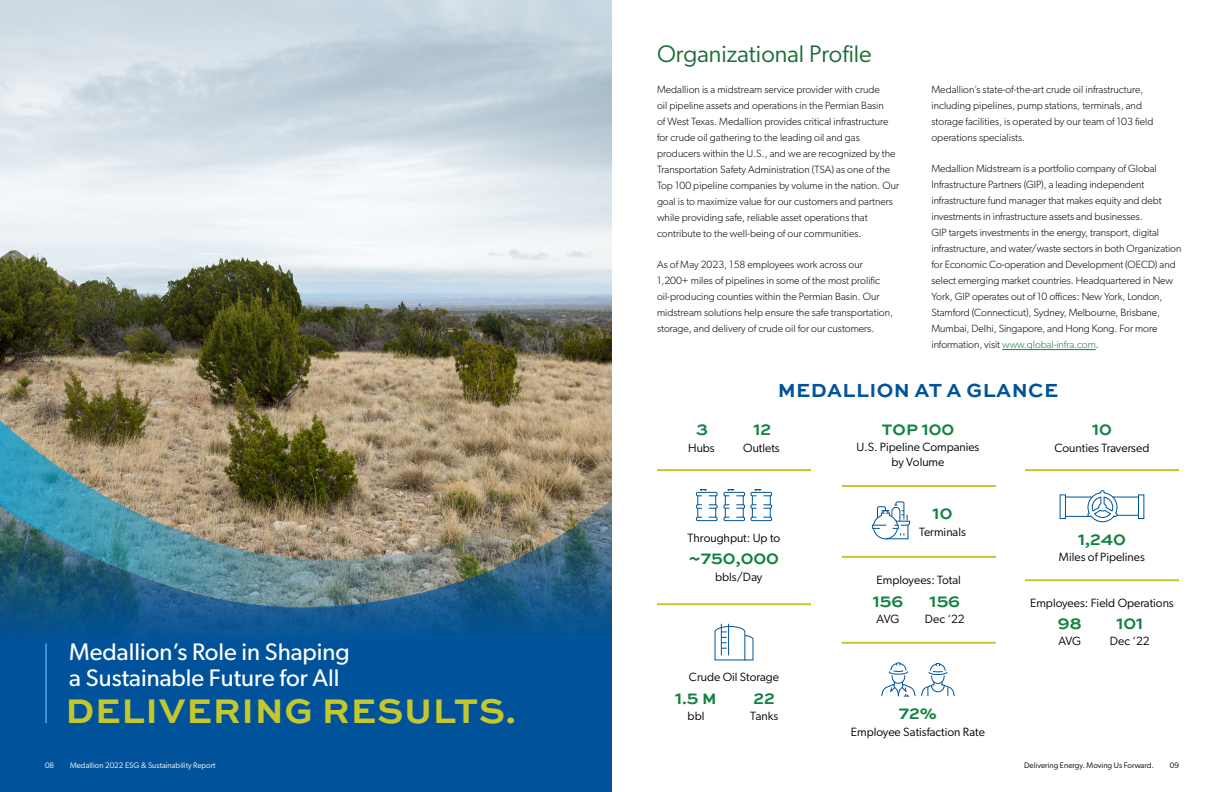
<style>
.page{position:relative;width:1224px;height:792px;background:#fff}
.page>*{position:absolute;margin:0;border:0;box-sizing:border-box;transform-origin:0 0}
.Header_1{font:700 36px "Sweet Sans Pro";letter-spacing:.02em;color:#c5c72e}
.Header_1_Tag{font:24px/26px "Gibson";color:#fff}
.Header_2{font:24px "Gibson";color:#1a6d37}
.Header_3{font:700 20px "Sweet Sans Pro";letter-spacing:.02em;color:#00539b}
.At_a_Glance_Number{font:700 16px "Sweet Sans Pro";color:#138141}
.At_a_Glance_Descript{font:12px/15px "Gibson";color:#000;text-align:center}
.Metric_Description{font:12px "Gibson";color:#000}
.Body_Copy{font:300 10.5px/16px "Gibson";color:#000}
.t1{font:8px "Gibson";color:#fff}
.t2{font:8px "Gibson";color:#000}
.s1{color:#138141}
</style>
<div class="page">
<img style="left:0;top:0;width:612px;height:367px">
<svg style="left:0;top:367px;width:612px;height:425px;background:#135993"></svg>
<img style="left:0;top:391px;width:612px;height:218px">
<hr style="left:45px;top:644px;width:2px;height:79px;background:#4392cf">
<hr style="left:1002px;top:349px;width:94px;height:1px;background:#138141">
<svg style="left:1066px;top:491px;width:72px;height:31px"></svg>
<div style="left:1060px;top:494px;width:6px;height:25px;border:1px solid #00539b"></div>
<div style="left:1138px;top:494px;width:6px;height:25px;border:1px solid #00539b"></div>
<hr style="left:842px;top:556px;width:154px;height:2px;background:#c5c72e">
<hr style="left:842px;top:642px;width:154px;height:2px;background:#c5c72e">
<svg style="left:872px;top:501px;width:38px;height:38px"></svg>
<svg style="left:881px;top:662px;width:74px;height:35px"></svg>
<hr style="left:842px;top:485px;width:154px;height:2px;background:#c5c72e">
<hr style="left:1025px;top:579px;width:154px;height:2px;background:#c5c72e">
<hr style="left:721px;top:624px;width:1px;height:31px;background:#00539b">
<hr style="left:728px;top:624px;width:1px;height:31px;background:#00539b">
<svg style="left:714px;top:625px;width:40px;height:35px"></svg>
<svg style="left:696px;top:489px;width:76px;height:32px"></svg>
<hr style="left:657px;top:603px;width:154px;height:2px;background:#c5c72e">
<hr style="left:657px;top:469px;width:154px;height:2px;background:#c5c72e">
<hr style="left:1025px;top:469px;width:154px;height:2px;background:#c5c72e">
<p class="Header_2" style="left:657px;top:39px;width:216px">Organizational Profile</p>
<p class="Body_Copy" style="left:657px;top:81px;width:244px">Medallion is a midstream service provider with crude<br>oil pipeline assets and operations in the Permian Basin<br>of West Texas. Medallion provides critical infrastructure for crude oil gathering to the leading oil and gas producers within the U.S., and we are recognized by the Transportation Safety Administration (TSA) as one of the Top 100 pipeline companies by volume in the nation. Our goal is to maximize value for our customers and partners while providing safe, reliable asset operations that contribute to the well-being of our communities.</p>
<p class="Body_Copy" style="left:657px;top:256px;width:238px">As of May 2023, 158 employees work across our 1,200+ miles of pipelines in some of the most prolific oil-producing counties within the Permian Basin. Our midstream solutions help ensure the safe transportation, storage, and delivery of crude oil for our customers.</p>
<p class="Body_Copy" style="left:932px;top:81px;width:224px">Medallion’s state-of-the-art crude oil infrastructure, including pipelines, pump stations, terminals, and storage facilities, is operated by our team of 103 field operations specialists.</p>
<p class="Body_Copy" style="left:932px;top:160px;width:251px">Medallion Midstream is a portfolio company of Global Infrastructure Partners (GIP), a leading independent infrastructure fund manager that makes equity and debt investments in infrastructure assets and businesses.<br>GIP targets investments in the energy, transport, digital infrastructure, and water/waste sectors in both Organization for Economic Co-operation and Development (OECD) and select emerging market countries. Headquartered in New York, GIP operates out of 10 offices: New York, London, Stamford (Connecticut), Sydney, Melbourne, Brisbane, Mumbai, Delhi, Singapore, and Hong Kong. For more information, visit <span class="s1">www.global-infra.com</span>.</p>
<p class="Header_3" style="left:778px;top:375px;width:282px">MEDALLION AT A GLANCE</p>
<p class="Header_1_Tag" style="left:69px;top:639px;width:282px">Medallion’s Role in Shaping a Sustainable Future for All</p>
<p class="Header_1" style="left:65px;top:684px;width:452px">DELIVERING RESULTS.</p>
<p class="At_a_Glance_Number" style="left:696px;top:418px;width:13px">3</p>
<p class="At_a_Glance_Number" style="left:753px;top:418px;width:19px">12</p>
<p class="At_a_Glance_Descript" style="left:688px;top:440px;width:28px">Hubs</p>
<p class="At_a_Glance_Descript" style="left:743px;top:440px;width:38px">Outlets</p>
<p class="Metric_Description" style="left:688px;top:530px;width:94px">Throughput: Up to</p>
<p class="At_a_Glance_Descript" style="left:715px;top:569px;width:49px">bbls/Day</p>
<p class="At_a_Glance_Number" style="left:689px;top:546px;width:92px">~750,000</p>
<p class="Metric_Description" style="left:689px;top:670px;width:92px">Crude Oil Storage</p>
<p class="At_a_Glance_Number" style="left:675px;top:686px;width:43px">1.5 M</p>
<p class="At_a_Glance_Descript" style="left:688px;top:708px;width:18px">bbl</p>
<p class="At_a_Glance_Number" style="left:753px;top:686px;width:23px">22</p>
<p class="At_a_Glance_Descript" style="left:750px;top:708px;width:30px">Tanks</p>
<p class="At_a_Glance_Number" style="left:882px;top:418px;width:74px">TOP 100</p>
<p class="At_a_Glance_Descript" style="left:857px;top:439px;width:124px">U.S. Pipeline Companies by Volume</p>
<p class="At_a_Glance_Number" style="left:933px;top:502px;width:21px">10</p>
<p class="At_a_Glance_Descript" style="left:919px;top:524px;width:48px">Terminals</p>
<p class="Metric_Description" style="left:877px;top:573px;width:86px">Employees: Total</p>
<p class="At_a_Glance_Number" style="left:873px;top:589px;width:32px">156</p>
<p class="At_a_Glance_Number" style="left:930px;top:589px;width:32px">156</p>
<p class="At_a_Glance_Descript" style="left:877px;top:611px;width:24px">AVG</p>
<p class="At_a_Glance_Descript" style="left:925px;top:611px;width:41px">Dec ‘22</p>
<p class="At_a_Glance_Number" style="left:899px;top:702px;width:40px">72%</p>
<p class="At_a_Glance_Descript" style="left:851px;top:724px;width:136px">Employee Satisfaction Rate</p>
<p class="At_a_Glance_Number" style="left:1092px;top:418px;width:21px">10</p>
<p class="At_a_Glance_Descript" style="left:1055px;top:440px;width:96px">Counties Traversed</p>
<p class="At_a_Glance_Number" style="left:1078px;top:528px;width:49px">1,240</p>
<p class="At_a_Glance_Descript" style="left:1059px;top:549px;width:88px">Miles of Pipelines</p>
<p class="Metric_Description" style="left:1030px;top:595px;width:145px">Employees: Field Operations</p>
<p class="At_a_Glance_Number" style="left:1058px;top:612px;width:25px">98</p>
<p class="At_a_Glance_Descript" style="left:1058px;top:634px;width:24px">AVG</p>
<p class="At_a_Glance_Number" style="left:1116px;top:612px;width:28px">101</p>
<p class="At_a_Glance_Descript" style="left:1110px;top:634px;width:41px">Dec ‘22</p>
<p class="t1" style="left:45px;top:761px;width:11px">08</p>
<p class="t1" style="left:70px;top:761px;width:147px">Medallion 2022 ESG &amp; Sustainability Report</p>
<p class="t2" style="left:1024px;top:761px;width:131px">Delivering Energy. Moving Us Forward.</p>
<p class="t2" style="left:1170px;top:761px;width:11px">09</p>
</div>
